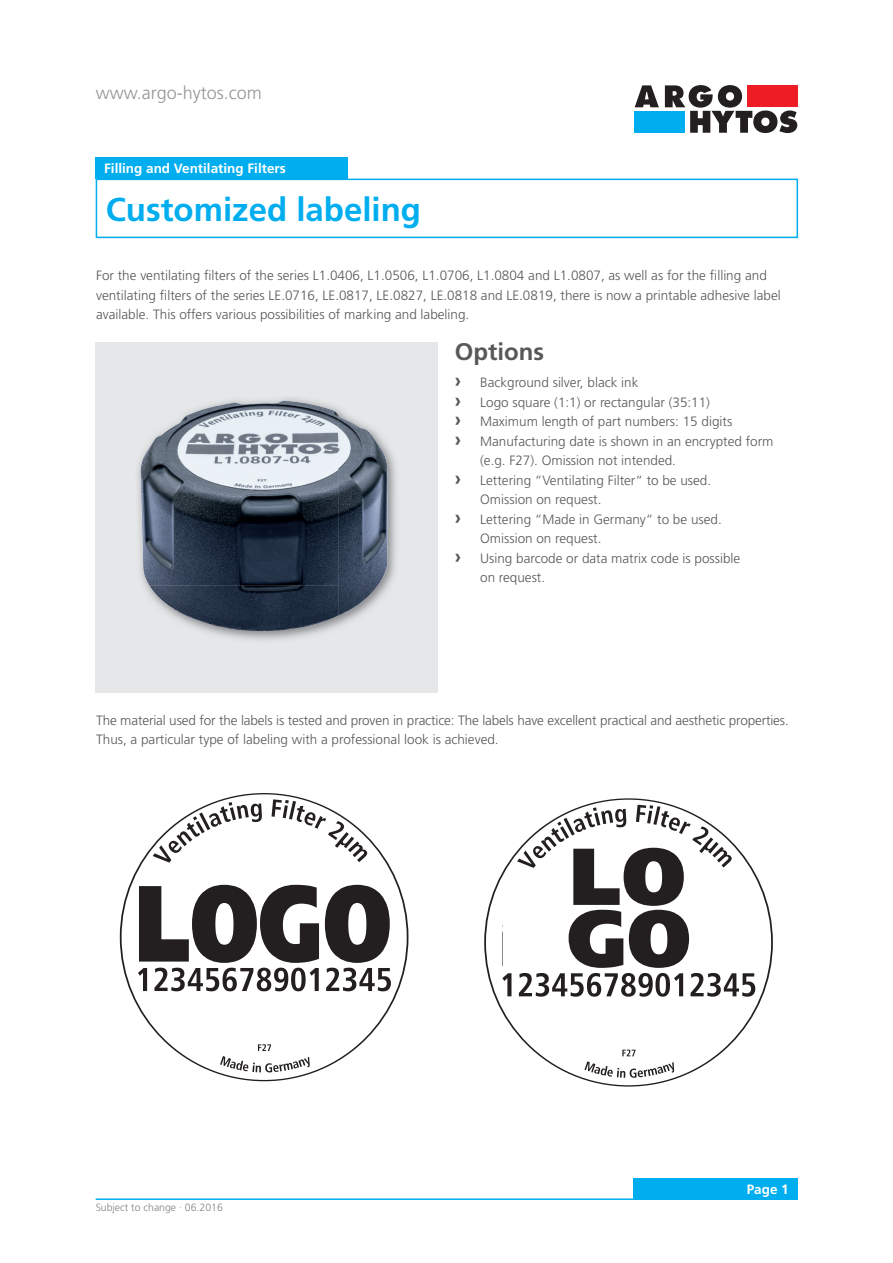
<style>
.page{position:relative;width:893px;height:1263px;background:#fff}
.page>*{position:absolute;margin:0;border:0;box-sizing:border-box;transform-origin:0 0}
.t1{font:700 33px "Frutiger LT";color:#00aeef}
.t2{font:700 24px "Frutiger LT";color:#57585a}
.t3{font:700 19.5px "Frutiger LT";color:#57585a}
.t4{font:300 18px "Frutiger LT";color:#939598}
.t5{font:300 13.5px/19.5px "Frutiger LT";color:#57585a}
.t6{font:700 13.5px "Frutiger LT";color:#fff}
.t7{font:300 10.5px "Frutiger LT";color:#808285}
</style>
<div class="page">
<svg style="left:635px;top:85px;width:24px;height:22px"></svg>
<div style="left:635px;top:111px;width:50px;height:22px;background:#00aeef"></div>
<svg style="left:665px;top:85px;width:132px;height:48px"></svg>
<div style="left:96px;top:179px;width:702px;height:59px;border:2px solid #00aeef"></div>
<div style="left:96px;top:157px;width:252px;height:22px;background:#00aeef"></div>
<div style="left:633px;top:1178px;width:164px;height:21px;background:#00aeef"></div>
<hr style="left:96px;top:1198px;width:701px;height:2px;background:#00aeef">
<div style="left:96px;top:342px;width:342px;height:351px;background:#e6e7e9"></div>
<img style="left:138px;top:398px;width:258px;height:242px">
<img style="left:140px;top:401px;width:198px;height:185px">
<img style="left:338px;top:415px;width:50px;height:201px">
<img style="left:149px;top:585px;width:189px;height:46px">
<svg style="left:584px;top:1049px;width:90px;height:29px"></svg>
<svg style="left:502px;top:805px;width:253px;height:192px"></svg>
<svg style="left:153px;top:802px;width:109px;height:61px"></svg>
<svg style="left:272px;top:799px;width:95px;height:63px"></svg>
<svg style="left:220px;top:1044px;width:90px;height:28px"></svg>
<svg style="left:138px;top:885px;width:253px;height:106px"></svg>
<h3 class="t4" style="left:96px;top:82px;width:168px">www.argo-hytos.com</h3>
<p class="t6" style="left:104px;top:160px;width:183px">Filling and Ventilating Filters</p>
<h1 class="t1" style="left:106px;top:190px;width:317px">Customized labeling</h1>
<p class="t5" style="left:96px;top:266px;width:686px">For the ventilating filters of the series L1.0406, L1.0506, L1.0706, L1.0804 and L1.0807, as well as for the filling and ventilating filters of the series LE.0716, LE.0817, LE.0827, LE.0818 and LE.0819, there is now a printable adhesive label available. This offers various possibilities of marking and labeling.</p>
<h2 class="t2" style="left:455px;top:338px;width:91px">Options</h2>
<h3 class="t3" style="left:455px;top:369px;width:8px">›</h3>
<p class="t5" style="left:480px;top:373px;width:160px">Background silver, black ink</p>
<h3 class="t3" style="left:455px;top:389px;width:8px">›</h3>
<p class="t5" style="left:480px;top:393px;width:231px">Logo square (1:1) or rectangular (35:11)</p>
<h3 class="t3" style="left:455px;top:408px;width:8px">›</h3>
<p class="t5" style="left:480px;top:412px;width:254px">Maximum length of part numbers: 15 digits</p>
<h3 class="t3" style="left:455px;top:428px;width:8px">›</h3>
<p class="t5" style="left:480px;top:432px;width:295px">Manufacturing date is shown in an encrypted form (e.g. F27). Omission not intended.</p>
<h3 class="t3" style="left:455px;top:467px;width:8px">›</h3>
<p class="t5" style="left:480px;top:471px;width:233px">Lettering “Ventilating Filter“ to be used.<br>Omission on request.</p>
<h3 class="t3" style="left:455px;top:506px;width:8px">›</h3>
<p class="t5" style="left:480px;top:510px;width:243px">Lettering “Made in Germany“ to be used.<br>Omission on request.</p>
<h3 class="t3" style="left:455px;top:545px;width:8px">›</h3>
<p class="t5" style="left:480px;top:549px;width:262px">Using barcode or data matrix code is possible on request.</p>
<p class="t5" style="left:96px;top:710px;width:694px">The material used for the labels is tested and proven in practice: The labels have excellent practical and aesthetic properties.<br>Thus, a particular type of labeling with a professional look is achieved.</p>
<p class="t7" style="left:96px;top:1201px;width:129px">Subject to change · 06.2016</p>
<p class="t6" style="left:747px;top:1181px;width:44px">Page 1</p>
</div>
